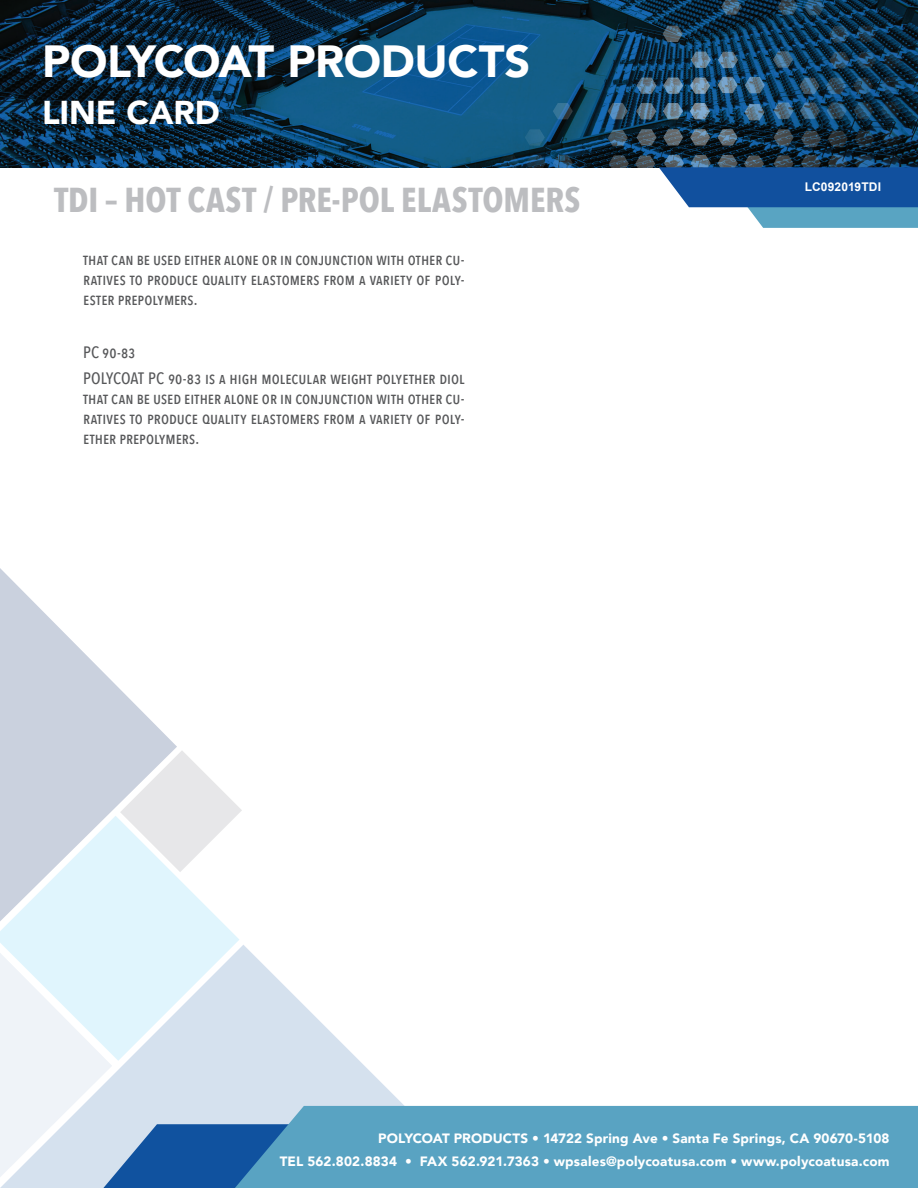
<style>
.page{position:relative;width:918px;height:1188px;background:#fff}
.page>*{position:absolute;margin:0;border:0;box-sizing:border-box;transform-origin:0 0}
.t1{font:900 45px "Avenir";letter-spacing:-.01em;color:#fff}
.t2{font:700 34.5px "Avenir Next Condensed";color:#bcbdc0}
.t3{font:900 33px "Avenir";letter-spacing:-.005em;color:#fff}
.t4{font:500 16.5px/19.8px "Avenir Next Condensed";color:#57585a;text-align:justify}
.t5{font:900 13.5px/23px "Avenir";letter-spacing:.01em;color:#fff;text-align:right}
.t6{font:700 12px "Arial";letter-spacing:.01em;color:#fff}
</style>
<div class="page">
<img style="left:0;top:0;width:918px;height:167px">
<svg style="left:745px;top:77px;width:20px;height:16px"></svg>
<svg style="left:908px;top:77px;width:10px;height:17px"></svg>
<svg style="left:908px;top:102px;width:10px;height:16px"></svg>
<svg style="left:718px;top:77px;width:20px;height:16px"></svg>
<svg style="left:881px;top:77px;width:20px;height:16px"></svg>
<svg style="left:881px;top:102px;width:20px;height:16px"></svg>
<svg style="left:718px;top:52px;width:20px;height:16px"></svg>
<svg style="left:690px;top:78px;width:20px;height:16px"></svg>
<svg style="left:853px;top:78px;width:20px;height:16px"></svg>
<svg style="left:854px;top:103px;width:20px;height:16px"></svg>
<svg style="left:855px;top:131px;width:20px;height:16px"></svg>
<svg style="left:883px;top:52px;width:20px;height:16px"></svg>
<svg style="left:690px;top:103px;width:20px;height:16px"></svg>
<svg style="left:690px;top:129px;width:20px;height:17px"></svg>
<svg style="left:553px;top:155px;width:20px;height:13px"></svg>
<svg style="left:774px;top:103px;width:20px;height:16px"></svg>
<svg style="left:745px;top:104px;width:20px;height:16px"></svg>
<svg style="left:774px;top:129px;width:20px;height:17px"></svg>
<svg style="left:718px;top:129px;width:20px;height:17px"></svg>
<svg style="left:829px;top:26px;width:20px;height:16px"></svg>
<svg style="left:856px;top:26px;width:21px;height:16px"></svg>
<svg style="left:911px;top:25px;width:7px;height:16px"></svg>
<svg style="left:691px;top:52px;width:20px;height:16px"></svg>
<svg style="left:773px;top:51px;width:20px;height:17px"></svg>
<svg style="left:778px;top:0;width:20px;height:15px"></svg>
<svg style="left:804px;top:0;width:20px;height:15px"></svg>
<svg style="left:721px;top:0;width:20px;height:15px"></svg>
<svg style="left:663px;top:26px;width:20px;height:16px"></svg>
<svg style="left:553px;top:103px;width:20px;height:16px"></svg>
<svg style="left:525px;top:129px;width:20px;height:17px"></svg>
<svg style="left:663px;top:78px;width:20px;height:16px"></svg>
<svg style="left:826px;top:78px;width:20px;height:16px"></svg>
<svg style="left:827px;top:103px;width:20px;height:16px"></svg>
<svg style="left:828px;top:131px;width:20px;height:16px"></svg>
<svg style="left:856px;top:52px;width:20px;height:16px"></svg>
<svg style="left:663px;top:103px;width:20px;height:16px"></svg>
<svg style="left:663px;top:129px;width:20px;height:17px"></svg>
<svg style="left:526px;top:155px;width:20px;height:13px"></svg>
<svg style="left:636px;top:78px;width:21px;height:16px"></svg>
<svg style="left:799px;top:78px;width:21px;height:16px"></svg>
<svg style="left:800px;top:103px;width:20px;height:16px"></svg>
<svg style="left:801px;top:131px;width:20px;height:16px"></svg>
<svg style="left:830px;top:52px;width:20px;height:16px"></svg>
<svg style="left:636px;top:103px;width:20px;height:16px"></svg>
<svg style="left:608px;top:103px;width:20px;height:16px"></svg>
<svg style="left:608px;top:130px;width:20px;height:16px"></svg>
<svg style="left:470px;top:156px;width:20px;height:12px"></svg>
<svg style="left:636px;top:129px;width:21px;height:17px"></svg>
<svg style="left:499px;top:155px;width:20px;height:13px"></svg>
<svg style="left:909px;top:130px;width:9px;height:17px"></svg>
<svg style="left:882px;top:130px;width:20px;height:16px"></svg>
<svg style="left:911px;top:51px;width:7px;height:17px"></svg>
<svg style="left:608px;top:154px;width:310px;height:74px"></svg>
<svg style="left:112px;top:945px;width:388px;height:243px"></svg>
<svg style="left:0;top:568px;width:177px;height:248px;fill:#cad1de"></svg>
<svg style="left:0;top:1061px;width:112px;height:127px"></svg>
<svg style="left:0;top:816px;width:240px;height:245px;fill:#e0f5fd"></svg>
<svg style="left:120px;top:750px;width:122px;height:122px"></svg>
<div style="left:224px;top:1106px;width:694px;height:82px;background:#59a3c2"></div>
<h1 class="t1" style="left:42px;top:23px;width:490px">POLYCOAT PRODUCTS</h1>
<h3 class="t3" style="left:42px;top:84px;width:179px">LINE CARD</h3>
<h2 class="t2" style="left:54px;top:178px;width:528px">TDI – HOT CAST / PRE-POL ELASTOMERS</h2>
<p class="t4" style="left:83px;top:249px;width:383px">that can be used either alone or in conjunction with other cu&shy;ratives to produce quality elastomers from a variety of poly&shy;ester prepolymers.</p>
<p class="t4" style="left:83px;top:339px;width:383px;line-height:26.5px">PC 90-83<br>POLYCOAT PC 90-83 is a high molecular weight polyether diol</p>
<p class="t4" style="left:83px;top:388px;width:383px">that can be used either alone or in conjunction with other cu&shy;ratives to produce quality elastomers from a variety of poly&shy;ether prepolymers.</p>
<p class="t6" style="left:805px;top:179px;width:78px">LC092019TDI</p>
<p class="t5" style="left:280px;top:1126px;width:611px">POLYCOAT PRODUCTS • 14722 Spring Ave • Santa Fe Springs, CA 90670-5108<br>TEL 562.802.8834 • FAX 562.921.7363 • wpsales@polycoatusa.com • www.polycoatusa.com</p>
</div>
